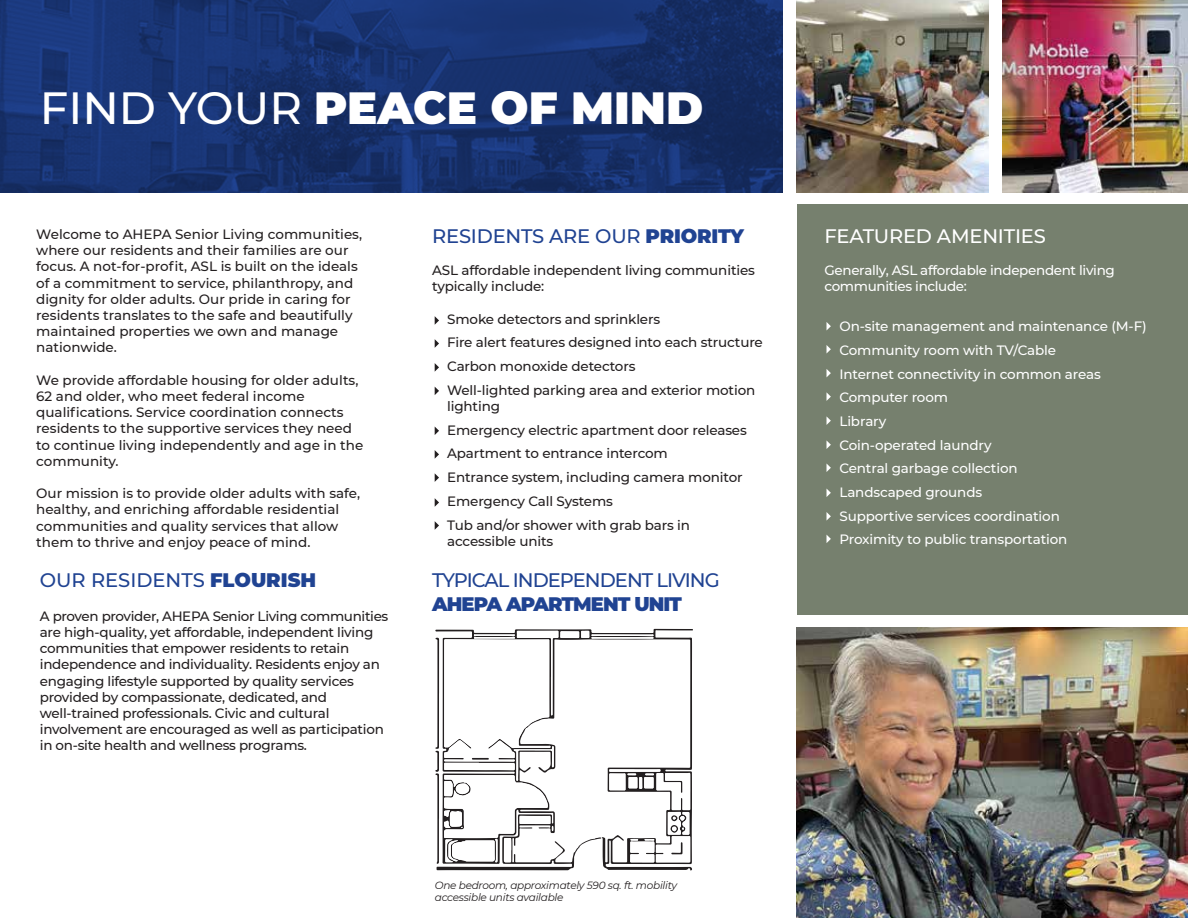
<style>
.page{position:relative;width:1188px;height:918px;background:#fff}
.page>*{position:absolute;margin:0;border:0;box-sizing:border-box;transform-origin:0 0}
.t1{font:900 45px "Montserrat";color:#fff}
.t2{font:500 19.5px "Montserrat";letter-spacing:-.05em;color:#204392}
.t3{font:500 19.5px "Montserrat";letter-spacing:-.02em;color:#204392}
.t4{font:500 19.5px "Montserrat";color:#204392}
.t5{font:900 19.5px "Montserrat";letter-spacing:-.05em;color:#204392}
.t6{font:500 19.5px "Montserrat";letter-spacing:-.01em;color:#fff}
.t7{font:500 13.5px/16.2px "Montserrat";letter-spacing:-.01em;color:#231f20}
.t8{font:500 13.5px/23.7px "Montserrat";letter-spacing:-.01em;color:#fff}
.t9{font:italic 10.5px/12.6px "Montserrat";letter-spacing:-.025em;color:#231f20}
.s1{font-weight:500}
.s2{font-weight:900}
</style>
<div class="page">
<img style="left:0;top:0;width:783px;height:192px">
<div style="left:797px;top:204px;width:391px;height:411px;background:#76806e"></div>
<img style="left:796px;top:0;width:193px;height:192px">
<img style="left:1003px;top:0;width:185px;height:192px">
<img style="left:796px;top:627px;width:392px;height:291px">
<svg style="left:435px;top:316px;width:4px;height:9px"></svg>
<svg style="left:435px;top:339px;width:4px;height:9px"></svg>
<svg style="left:435px;top:363px;width:4px;height:9px"></svg>
<svg style="left:435px;top:387px;width:4px;height:8px"></svg>
<svg style="left:435px;top:427px;width:4px;height:8px"></svg>
<svg style="left:435px;top:450px;width:4px;height:9px"></svg>
<svg style="left:435px;top:473px;width:4px;height:9px"></svg>
<svg style="left:435px;top:498px;width:4px;height:9px"></svg>
<svg style="left:435px;top:521px;width:4px;height:9px"></svg>
<svg style="left:827px;top:322px;width:4px;height:8px"></svg>
<svg style="left:827px;top:345px;width:4px;height:8px"></svg>
<svg style="left:827px;top:369px;width:4px;height:8px"></svg>
<svg style="left:827px;top:393px;width:4px;height:8px"></svg>
<svg style="left:827px;top:417px;width:4px;height:8px"></svg>
<svg style="left:827px;top:441px;width:4px;height:8px"></svg>
<svg style="left:827px;top:464px;width:4px;height:8px"></svg>
<svg style="left:827px;top:489px;width:4px;height:8px"></svg>
<svg style="left:827px;top:512px;width:4px;height:8px"></svg>
<svg style="left:827px;top:535px;width:4px;height:8px"></svg>
<svg style="left:435px;top:629px;width:258px;height:241px"></svg>
<svg style="left:435px;top:631px;width:255px;height:233px"></svg>
<h1 class="t1" style="left:40px;top:75px;width:665px"><span class="s1">FIND YOUR</span> PEACE OF MIND</h1>
<p class="t7" style="left:36px;top:226px;width:327px">Welcome to AHEPA Senior Living communities, where our residents and their families are our focus. A not-for-profit, ASL is built on the ideals of a commitment to service, philanthropy, and dignity for older adults. Our pride in caring for residents translates to the safe and beautifully maintained properties we own and manage nationwide.</p>
<p class="t7" style="left:36px;top:371px;width:329px">We provide affordable housing for older adults, 62 and older, who meet federal income qualifications. Service coordination connects residents to the supportive services they need to continue living independently and age in the community.</p>
<p class="t7" style="left:36px;top:485px;width:325px">Our mission is to provide older adults with safe, healthy, and enriching affordable residential communities and quality services that allow them to thrive and enjoy peace of mind.</p>
<h2 class="t4" style="left:40px;top:567px;width:278px">OUR RESIDENTS <span class="s2">FLOURISH</span></h2>
<p class="t7" style="left:40px;top:607px;width:350px">A proven provider, AHEPA Senior Living communities are high-quality, yet affordable, independent living communities that empower residents to retain independence and individuality. Residents enjoy an engaging lifestyle supported by quality services provided by compassionate, dedicated, and well-trained professionals. Civic and cultural involvement are encouraged as well as participation in on-site health and wellness programs.</p>
<h2 class="t3" style="left:432px;top:223px;width:313px">RESIDENTS ARE OUR <span class="s2">PRIORITY</span></h2>
<h2 class="t6" style="left:824px;top:223px;width:223px">FEATURED AMENITIES</h2>
<p class="t7" style="left:432px;top:262px;width:324px">ASL affordable independent living communities typically include:</p>
<p class="t7" style="left:447px;top:306px;width:317px;line-height:23.7px">Smoke detectors and sprinklers<br>Fire alert features designed into each structure Carbon monoxide detectors<br>Well-lighted parking area and exterior motion</p>
<p class="t7" style="left:447px;top:394px;width:301px;line-height:23.7px">lighting<br>Emergency electric apartment door releases<br>Apartment to entrance intercom<br>Entrance system, including camera monitor<br>Emergency Call Systems<br>Tub and/or shower with grab bars in</p>
<p class="t7" style="left:447px;top:533px;width:108px">accessible units</p>
<h2 class="t2" style="left:432px;top:567px;width:289px">TYPICAL INDEPENDENT LIVING</h2>
<h2 class="t5" style="left:432px;top:589px;width:251px">AHEPA APARTMENT UNIT</h2>
<p class="t8" style="left:824px;top:262px;width:292px;line-height:16.2px">Generally, ASL affordable independent living communities include:</p>
<p class="t8" style="left:839px;top:314px;width:309px">On-site management and maintenance (M-F)<br>Community room with TV/Cable<br>Internet connectivity in common areas<br>Computer room<br>Library<br>Coin-operated laundry<br>Central garbage collection<br>Landscaped grounds<br>Supportive services coordination<br>Proximity to public transportation</p>
<p class="t9" style="left:435px;top:878px;width:244px">One bedroom, approximately 590 sq. ft. mobility accessible units available</p>
</div>
